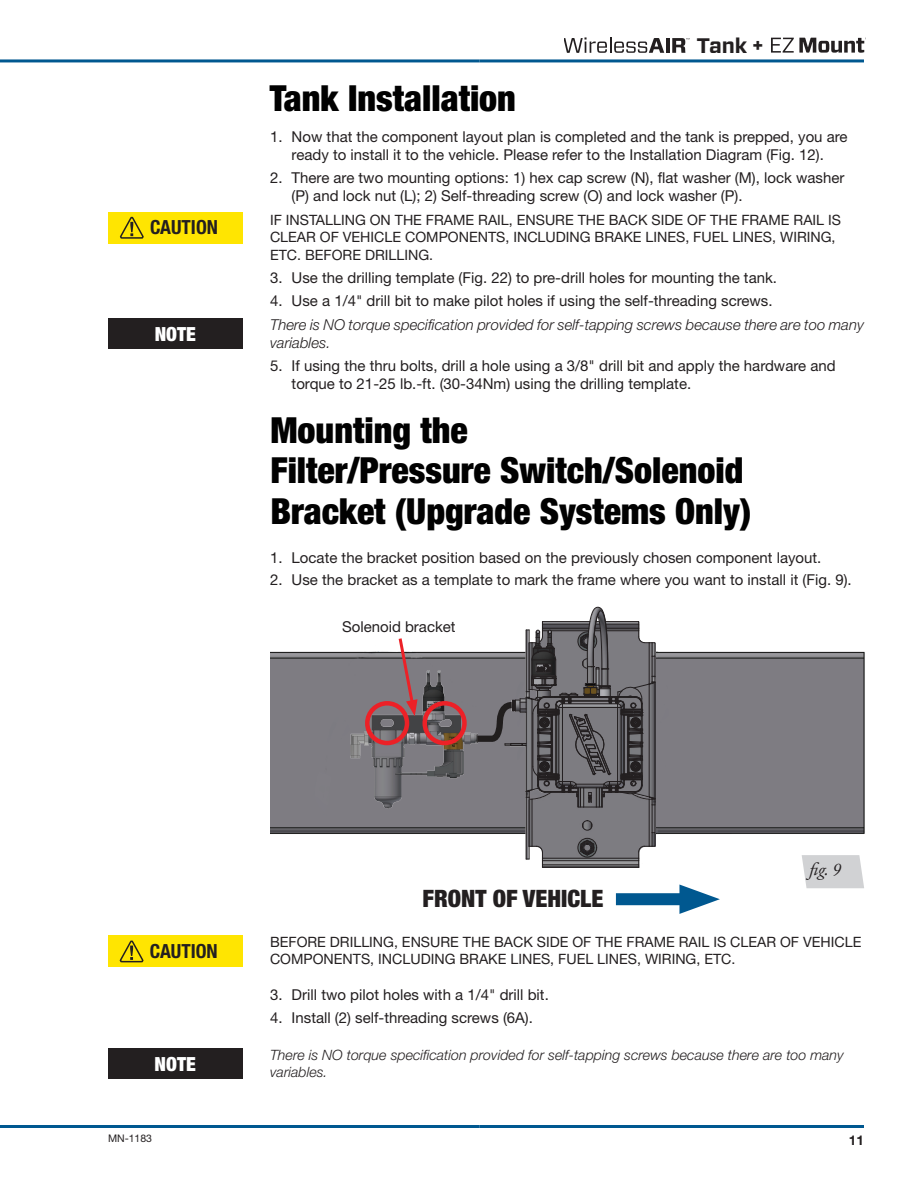
<style>
.page{position:relative;width:918px;height:1188px;background:#fff}
.page>*{position:absolute;margin:0;border:0;box-sizing:border-box;transform-origin:0 0}
.Section_header{font:900 condensed 36px "Helvetica Neue";color:#010101}
.t1{font:900 condensed 24px "Helvetica Neue";color:#231f20}
.t2{font:700 21px "Forza";color:#231f20}
.t3{font:700 condensed 19.5px "Helvetica Neue";color:#231f20}
.t4{font:900 condensed 19.5px "Helvetica Neue";color:#fff}
.t5{font:italic 18px "Garamond Premr Pro";color:#231f20}
.Hanging_indent{font:15px/18px "Helvetica Neue";color:#231f20}
.body_text{font:italic 300 15px/18px "Helvetica Neue";color:#231f20}
.section_subhead{font:15px "Helvetica Neue";color:#231f20}
.Danger_text{font:14.25px/17.1px "Helvetica Neue";color:#231f20}
.Note_Text{font:italic 300 14.25px/17.1px "Helvetica Neue";color:#231f20}
.t6{font:700 13.5px "Helvetica Neue";color:#231f20}
.t7{font:10.5px "Helvetica Neue";color:#231f20}
</style>
<div class="page">
<hr style="left:479px;top:1125px;width:385px;height:3px;background:#005890">
<hr style="left:0;top:1125px;width:479px;height:3px;background:#005890">
<hr style="left:479px;top:59px;width:385px;height:3px;background:#005890">
<hr style="left:0;top:59px;width:479px;height:3px;background:#005890">
<svg style="left:771px;top:38px;width:93px;height:15px"></svg>
<svg style="left:565px;top:38px;width:99px;height:15px"></svg>
<hr style="left:666px;top:38px;width:4px;height:15px;background:#231f20">
<svg style="left:672px;top:38px;width:18px;height:15px"></svg>
<div style="left:108px;top:318px;width:134px;height:31px;background:#231f20"></div>
<div style="left:108px;top:212px;width:134px;height:31px;background:#ffe501"></div>
<svg style="left:119px;top:216px;width:25px;height:23px"></svg>
<div style="left:108px;top:1048px;width:134px;height:31px;background:#231f20"></div>
<div style="left:108px;top:936px;width:134px;height:31px;background:#ffe501"></div>
<svg style="left:119px;top:940px;width:25px;height:23px"></svg>
<div style="left:803px;top:863px;width:61px;height:25px;background:#d1d2d4"></div>
<div style="left:616px;top:893px;width:80px;height:12px;background:#005890"></div>
<svg style="left:679px;top:885px;width:41px;height:29px"></svg>
<img style="left:270px;top:651px;width:595px;height:212px">
<img style="left:350px;top:670px;width:121px;height:139px">
<svg style="left:471px;top:607px;width:185px;height:261px;background:#7e7c80"></svg>
<div style="left:365px;top:701px;width:44px;height:44px;border:4px solid #ec2127;border-radius:50%"></div>
<div style="left:422px;top:701px;width:45px;height:44px;border:4px solid #ec2127;border-radius:50%"></div>
<svg style="left:397px;top:638px;width:21px;height:78px;background:#a77b80"></svg>
<p class="t3" style="left:150px;top:215px;width:69px">CAUTION</p>
<p class="t4" style="left:155px;top:322px;width:43px">NOTE</p>
<p class="Section_header" style="left:270px;top:76px;width:248px">Tank Installation</p>
<h3 class="t2" style="left:697px;top:31px;width:68px">Tank +</h3>
<p class="Hanging_indent" style="left:270px;top:128px;width:579px;text-align:center">1. Now that the component layout plan is completed and the tank is prepped, you are ready to install it to the vehicle. Please refer to the Installation Diagram (Fig. 12).</p>
<p class="Hanging_indent" style="left:292px;top:169px;width:554px;text-indent:-22px">2. There are two mounting options: 1) hex cap screw (N), flat washer (M), lock washer (P) and lock nut (L); 2) Self-threading screw (O) and lock washer (P).</p>
<p class="Danger_text" style="left:270px;top:212px;width:573px">IF INSTALLING ON THE FRAME RAIL, ENSURE THE BACK SIDE OF THE FRAME RAIL IS<br>CLEAR OF VEHICLE COMPONENTS, INCLUDING BRAKE LINES, FUEL LINES, WIRING,<br>ETC. BEFORE DRILLING.</p>
<p class="Hanging_indent" style="left:270px;top:268px;width:508px">3. Use the drilling template (Fig. 22) to pre-drill holes for mounting the tank.</p>
<p class="Hanging_indent" style="left:270px;top:291px;width:504px">4. Use a 1/4" drill bit to make pilot holes if using the self-threading screws.</p>
<p class="body_text" style="left:270px;top:316px;width:595px">There is NO torque specification provided for self-tapping screws because there are too many variables.</p>
<p class="Hanging_indent" style="left:292px;top:357px;width:546px;text-indent:-22px">5. If using the thru bolts, drill a hole using a 3/8" drill bit and apply the hardware and torque to 21-25 lb.-ft. (30-34Nm) using the drilling template.</p>
<p class="Section_header" style="left:270px;top:408px;width:199px">Mounting the</p>
<p class="Section_header" style="left:270px;top:448px;width:475px">Filter/Pressure Switch/Solenoid</p>
<p class="Section_header" style="left:270px;top:489px;width:482px">Bracket (Upgrade Systems Only)</p>
<p class="Hanging_indent" style="left:270px;top:548px;width:553px">1. Locate the bracket position based on the previously chosen component layout.</p>
<p class="Hanging_indent" style="left:270px;top:570px;width:583px">2. Use the bracket as a template to mark the frame where you want to install it (Fig. 9).</p>
<p class="section_subhead" style="left:342px;top:618px;width:115px">Solenoid bracket</p>
<p class="t3" style="left:150px;top:939px;width:69px">CAUTION</p>
<p class="t4" style="left:155px;top:1052px;width:43px">NOTE</p>
<p class="t1" style="left:422px;top:884px;width:182px">FRONT OF VEHICLE</p>
<p class="t5" style="left:810px;top:858px;width:33px">fig. 9</p>
<p class="Danger_text" style="left:270px;top:933px;width:593px">BEFORE DRILLING, ENSURE THE BACK SIDE OF THE FRAME RAIL IS CLEAR OF VEHICLE<br>COMPONENTS, INCLUDING BRAKE LINES, FUEL LINES, WIRING, ETC.</p>
<p class="Hanging_indent" style="left:270px;top:986px;width:280px">3. Drill two pilot holes with a 1/4" drill bit.</p>
<p class="Hanging_indent" style="left:270px;top:1008px;width:264px">4. Install (2) self-threading screws (6A).</p>
<p class="Note_Text" style="left:270px;top:1046px;width:575px">There is NO torque specification provided for self-tapping screws because there are too many variables.</p>
<p class="t7" style="left:108px;top:1132px;width:46px">MN-1183</p>
<p class="t6" style="left:849px;top:1131px;width:17px">11</p>
</div>
